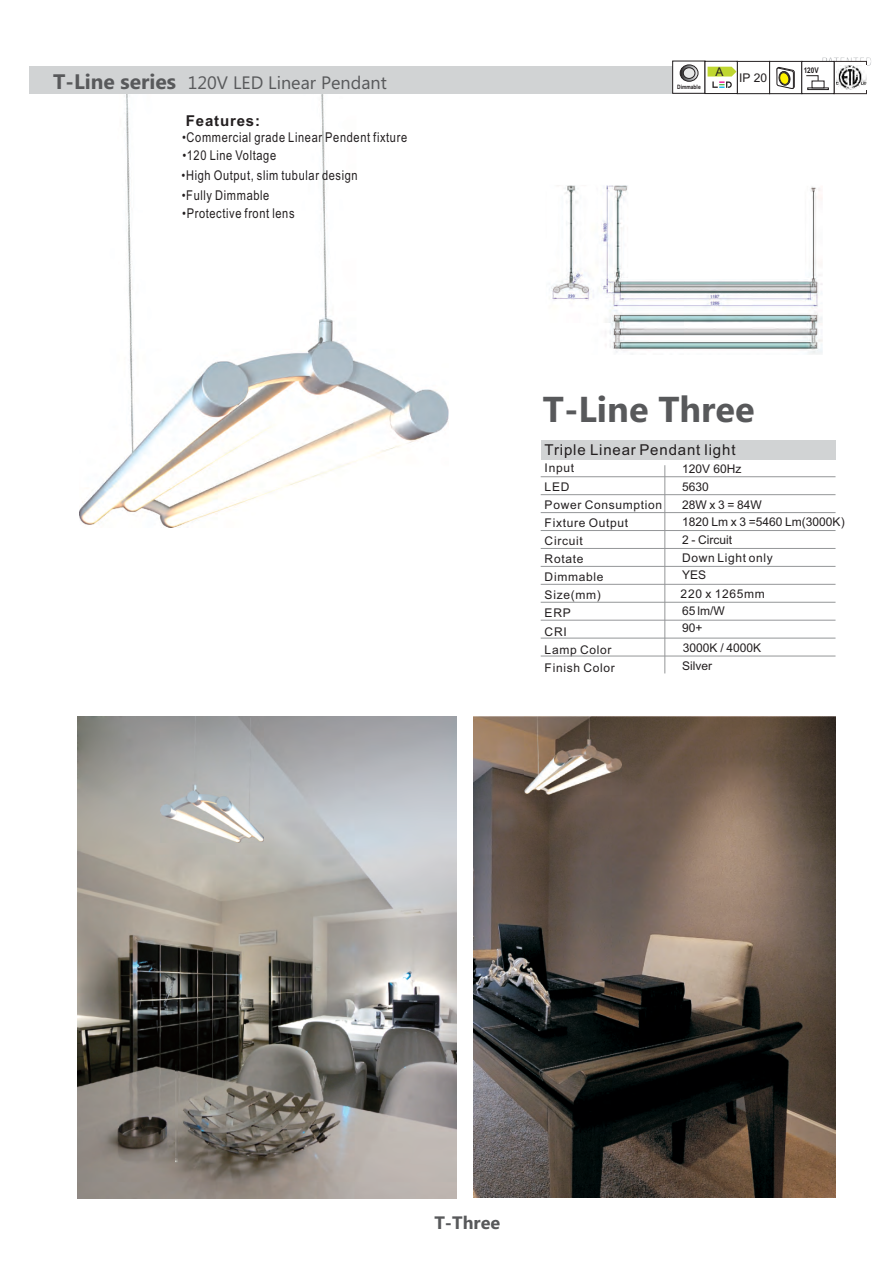
<style>
.page{position:relative;width:895px;height:1263px;background:#fff}
.page>*{position:absolute;margin:0;border:0;box-sizing:border-box;transform-origin:0 0}
.t1{font:700 36px "Ebrima";color:#58595b}
.t2{font:18px "Ebrima";color:#58595b}
.t3{font:700 18px "Ebrima";color:#58595b}
.t4{font:15px "Arial";letter-spacing:.055em;color:#231f20}
.t5{font:700 15px "Arial";letter-spacing:.055em;color:#231f20}
.t6{font:13.5px "Arial Narrow";letter-spacing:.045em;color:#231f20}
.t7{font:12px/18.1px "Arial";letter-spacing:.055em;color:#231f20}
.t8{font:12px/17.5px "Arial";color:#231f20}
.t9{font:700 7.8px "Arial Narrow";color:#231f20}
.t10{font:700 6px "Arial Narrow";color:#231f20}
.s1{font-weight:700;font-size:21px}
</style>
<div class="page">
<img style="left:77px;top:716px;width:379px;height:466px">
<img style="left:161px;top:716px;width:102px;height:127px">
<hr style="left:540px;top:602px;width:295px;height:1px;background:#949698">
<hr style="left:540px;top:620px;width:295px;height:1px;background:#949698">
<hr style="left:540px;top:584px;width:295px;height:1px;background:#949698">
<hr style="left:540px;top:566px;width:295px;height:1px;background:#949698">
<hr style="left:540px;top:548px;width:295px;height:1px;background:#949698">
<hr style="left:540px;top:530px;width:295px;height:1px;background:#949698">
<hr style="left:540px;top:512px;width:295px;height:1px;background:#949698">
<hr style="left:540px;top:476px;width:295px;height:1px;background:#949698">
<hr style="left:540px;top:494px;width:295px;height:1px;background:#949698">
<hr style="left:664px;top:465px;width:1px;height:208px;background:#949698">
<div style="left:540px;top:440px;width:295px;height:19px;background:#d1d3d4"></div>
<img style="left:551px;top:185px;width:272px;height:170px">
<img style="left:79px;top:94px;width:369px;height:434px">
<img style="left:473px;top:717px;width:362px;height:481px">
<img style="left:524px;top:717px;width:97px;height:78px">
<img style="left:554px;top:740px;width:67px;height:32px">
<img style="left:176px;top:1060px;width:2px;height:103px">
<hr style="left:540px;top:638px;width:295px;height:1px;background:#949698">
<hr style="left:540px;top:656px;width:295px;height:1px;background:#949698">
<div style="left:30px;top:66px;width:835px;height:28px;background:#d1d3d4"></div>
<img style="left:821px;top:57px;width:49px;height:9px">
<div style="left:672px;top:61px;width:32px;height:33px;background:#fff;border:1px solid #231f20"></div>
<svg style="left:679px;top:65px;width:18px;height:16px"></svg>
<div style="left:679px;top:65px;width:19px;height:17px;border:1px solid #231f20;border-radius:50%"></div>
<div style="left:682px;top:67px;width:13px;height:12px;background:#e7e8e8;border:1px solid #231f20;border-radius:50%"></div>
<div style="left:768px;top:61px;width:33px;height:33px;background:#fff;border:1px solid #231f20"></div>
<svg style="left:776px;top:60px;width:18px;height:29px"></svg>
<div style="left:736px;top:61px;width:33px;height:33px;background:#fff;border:1px solid #231f20"></div>
<div style="left:704px;top:61px;width:33px;height:33px;background:#fff;border:1px solid #231f20"></div>
<div style="left:833px;top:61px;width:33px;height:33px;background:#fff;border:1px solid #332b2b"></div>
<div style="left:801px;top:61px;width:32px;height:33px;background:#fff;border:1px solid #231f20"></div>
<div style="left:807px;top:88px;width:21px;height:2px;background:#fff;border:1px solid #231f20"></div>
<svg style="left:806px;top:75px;width:12px;height:6px"></svg>
<img style="left:836px;top:66px;width:29px;height:23px">
<svg style="left:707px;top:67px;width:29px;height:21px"></svg>
<h2 class="t2" style="left:53px;top:76px;width:335px"><span class="s1">T-Line series</span> 120V LED Linear Pendant</h2>
<p class="t10" style="left:676px;top:85px;width:25px">Dimmable</p>
<p class="t5" style="left:186px;top:115px;width:76px">Features:</p>
<p class="t6" style="left:182px;top:132px;width:226px">•Commercial grade Linear Pendent fixture</p>
<p class="t6" style="left:182px;top:150px;width:95px">•120 Line Voltage</p>
<p class="t6" style="left:181px;top:170px;width:177px">•High Output, slim tubular design</p>
<p class="t6" style="left:182px;top:190px;width:89px">•Fully Dimmable</p>
<p class="t6" style="left:182px;top:208px;width:114px">•Protective front lens</p>
<p class="t7" style="left:715px;top:64px;width:10px">A</p>
<p class="t7" style="left:738px;top:70px;width:29px">IP 20</p>
<p class="t9" style="left:803px;top:68px;width:16px">120V</p>
<h1 class="t1" style="left:542px;top:395px;width:213px">T-Line Three</h1>
<p class="t4" style="left:544px;top:444px;width:192px">Triple Linear Pendant light</p>
<p class="t7" style="left:544px;top:460px;width:119px">Input<br>LED<br>Power Consumption<br>Fixture Output<br>Circuit<br>Rotate<br>Dimmable<br>Size(mm)<br>ERP<br>CRI<br>Lamp Color<br>Finish Color</p>
<p class="t8" style="left:681px;top:462px;width:164px">120V 60Hz<br>5630<br>28W x 3 = 84W<br>1820 Lm x 3 =5460 Lm(3000K)<br>2 - Circuit</p>
<p class="t7" style="left:681px;top:550px;width:92px">Down Light only</p>
<p class="t7" style="left:680px;top:586px;width:86px">220 x 1265mm</p>
<p class="t7" style="left:681px;top:567px;width:26px">YES</p>
<p class="t7" style="left:681px;top:603px;width:44px">65 lm/W<br>90+</p>
<p class="t8" style="left:681px;top:640px;width:80px;line-height:18px">3000K / 4000K<br>Silver</p>
<h2 class="t3" style="left:434px;top:1216px;width:67px">T-Three</h2>
</div>
